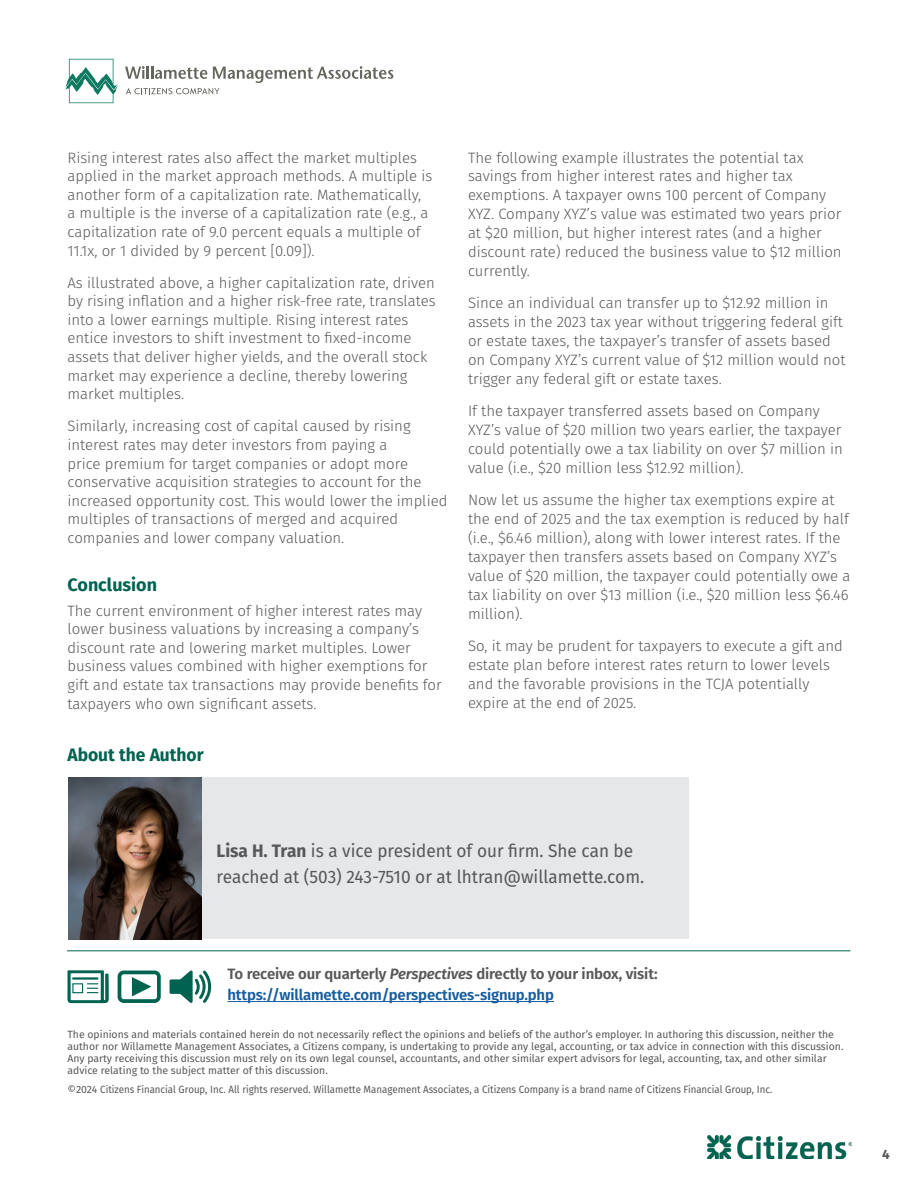
<style>
.page{position:relative;width:918px;height:1188px;background:#fff}
.page>*{position:absolute;margin:0;border:0;box-sizing:border-box;transform-origin:0 0}
.author_bio{font:18px/25.5px "Fira Sans";color:#57585a;scale:.96 1}
.Copy{font:18px/25.5px "Fira Sans";color:#57585a;scale:.96 1}
.Copy-2{font:700 18px "Fira Sans";color:#006350}
.Subheads{font:700 18px "Fira Sans";color:#006350}
.Copy-3{font:300 15px/18.6px "Fira Sans";color:#57585a}
.Subheads-2{font:600 15px/21px "Fira Sans";letter-spacing:-.01em;color:#57585a}
.t1{font:700 13.5px "Fira Sans";color:#57585a}
.Subheads-3{font:10.5px/12px "Fira Sans";color:#57585a}
.s1{font-weight:700}
.s2{font-weight:600}
.s3{font-style:italic}
.s4{color:#175d9e}
</style>
<div class="page">
<img style="left:707px;top:1136px;width:144px;height:23px">
<svg style="left:125px;top:66px;width:268px;height:28px"></svg>
<svg style="left:65px;top:59px;width:53px;height:44px"></svg>
<hr style="left:67px;top:950px;width:784px;height:1px;background:#006350">
<div style="left:118px;top:971px;width:43px;height:32px;border:4px solid #006350;border-radius:4px"></div>
<svg style="left:130px;top:975px;width:24px;height:22px"></svg>
<svg style="left:67px;top:970px;width:42px;height:34px"></svg>
<svg style="left:170px;top:970px;width:41px;height:33px"></svg>
<hr style="left:228px;top:1001px;width:326px;height:1px;background:#175d9e">
<div style="left:68px;top:777px;width:621px;height:162px;background:#e6e7e9"></div>
<img style="left:68px;top:777px;width:134px;height:162px">
<p class="Copy-3" style="left:68px;top:148px;width:366px">Rising interest rates also affect the market multiples applied in the market approach methods. A multiple is another form of a capitalization rate. Mathematically, a multiple is the inverse of a capitalization rate (e.g., a capitalization rate of 9.0 percent equals a multiple of 11.1x, or 1 divided by 9 percent [0.09]).</p>
<p class="Copy-3" style="left:68px;top:273px;width:370px">As illustrated above, a higher capitalization rate, driven by rising inflation and a higher risk-free rate, translates into a lower earnings multiple. Rising interest rates entice investors to shift investment to fixed-income assets that deliver higher yields, and the overall stock market may experience a decline, thereby lowering market multiples.</p>
<p class="Copy-3" style="left:68px;top:417px;width:381px">Similarly, increasing cost of capital caused by rising interest rates may deter investors from paying a<br>price premium for target companies or adopt more conservative acquisition strategies to account for the increased opportunity cost. This would lower the implied multiples of transactions of merged and acquired companies and lower company valuation.</p>
<p class="Subheads" style="left:68px;top:570px;width:91px">Conclusion</p>
<p class="Copy-3" style="left:68px;top:601px;width:376px">The current environment of higher interest rates may lower business valuations by increasing a company’s discount rate and lowering market multiples. Lower business values combined with higher exemptions for gift and estate tax transactions may provide benefits for taxpayers who own significant assets.</p>
<p class="Copy-2" style="left:68px;top:739px;width:138px">About the Author</p>
<p class="Copy-3" style="left:468px;top:148px;width:375px">The following example illustrates the potential tax savings from higher interest rates and higher tax exemptions. A taxpayer owns 100 percent of Company XYZ. Company XYZ’s value was estimated two years prior at $20 million, but higher interest rates (and a higher discount rate) reduced the business value to $12 million currently.</p>
<p class="Copy-3" style="left:468px;top:294px;width:379px">Since an individual can transfer up to $12.92 million in assets in the 2023 tax year without triggering federal gift or estate taxes, the taxpayer’s transfer of assets based on Company XYZ’s current value of $12 million would not trigger any federal gift or estate taxes.</p>
<p class="Copy-3" style="left:468px;top:402px;width:376px">If the taxpayer transferred assets based on Company XYZ’s value of $20 million two years earlier, the taxpayer could potentially owe a tax liability on over $7 million in value (i.e., $20 million less $12.92 million).</p>
<p class="Copy-3" style="left:468px;top:491px;width:384px">Now let us assume the higher tax exemptions expire at the end of 2025 and the tax exemption is reduced by half (i.e., $6.46 million), along with lower interest rates. If the taxpayer then transfers assets based on Company XYZ’s value of $20 million, the taxpayer could potentially owe a tax liability on over $13 million (i.e., $20 million less $6.46 million).</p>
<p class="Copy-3" style="left:468px;top:636px;width:376px">So, it may be prudent for taxpayers to execute a gift and estate plan before interest rates return to lower levels and the favorable provisions in the TCJA potentially expire at the end of 2025.</p>
<p class="Copy" style="left:216px;top:838px;width:447px"><span class="s1">Lisa H. Tran</span> is a vice president of our firm. She can be reached at (503) 243-7510 or at lhtran@willamette.com.</p>
<p class="author_bio" style="left:68px;top:838px;width:492px"><span class="s2">Eliza Jones</span> is an associate of our firm. She can be reached at (503) 382-4089 or at elizabeth.jones@willamette.com</p>
<p class="Subheads-2" style="left:228px;top:962px;width:432px">To receive our quarterly <span class="s3">Perspectives</span> directly to your inbox, visit: <span class="s4">https://willamette.com/perspectives-signup.php</span></p>
<p class="Subheads-3" style="left:68px;top:1028px;width:778px">The opinions and materials contained herein do not necessarily reflect the opinions and beliefs of the author’s employer. In authoring this discussion, neither the author nor Willamette Management Associates, a Citizens company, is undertaking to provide any legal, accounting, or tax advice in connection with this discussion.<br>Any party receiving this discussion must rely on its own legal counsel, accountants, and other similar expert advisors for legal, accounting, tax, and other similar advice relating to the subject matter of this discussion.</p>
<p class="Subheads-3" style="left:68px;top:1083px;width:707px">©2024 Citizens Financial Group, Inc. All rights reserved. Willamette Management Associates, a Citizens Company is a brand name of Citizens Financial Group, Inc.</p>
<p class="t1" style="left:882px;top:1143px;width:9px">4</p>
</div>
